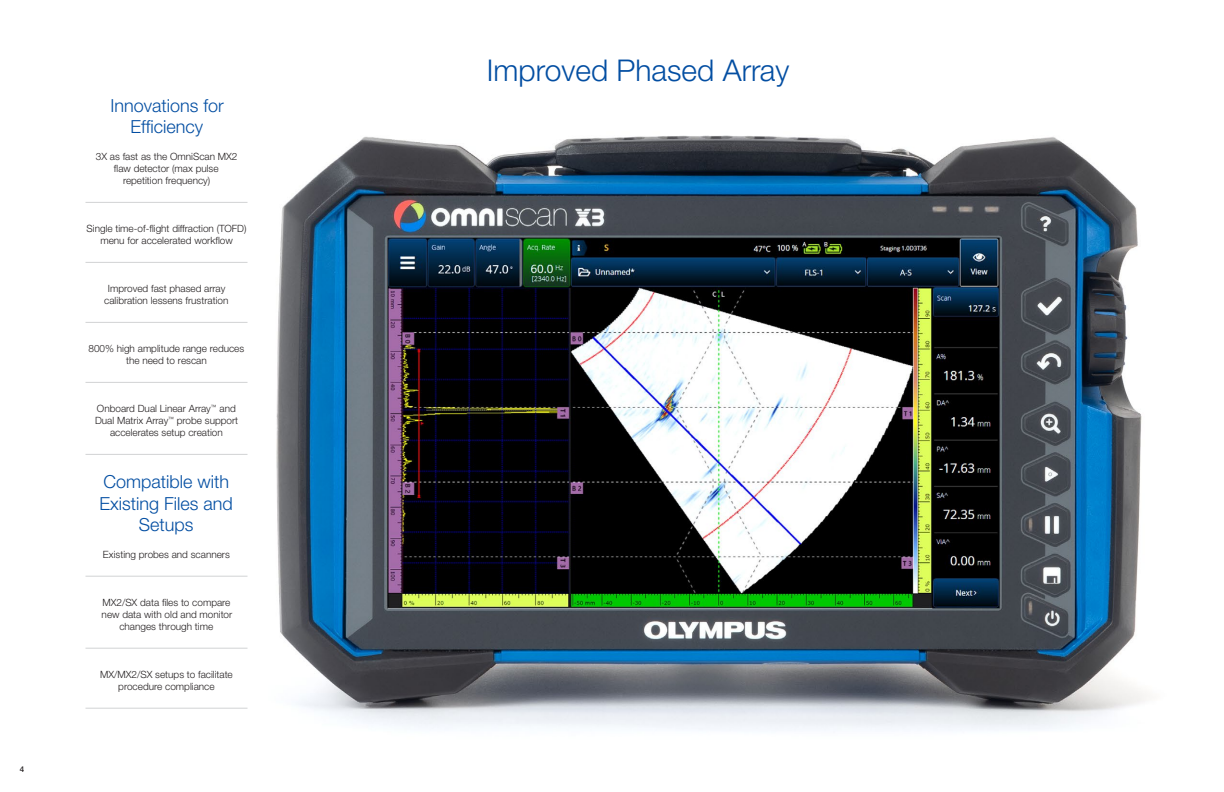
<style>
.page{position:relative;width:1224px;height:792px;background:#fff}
.page>*{position:absolute;margin:0;border:0;box-sizing:border-box;transform-origin:0 0}
.Title_1{font:300 30px "Helvetica Neue LTW1 G";color:#034ea2}
.Title_3{font:300 18px/21.6px "Helvetica Neue LTW1 G";color:#034ea2;text-align:center}
.Text_Underline{font:300 10px/12px "Helvetica Neue LTW1 G";color:#231f20;text-align:center}
.t1{font:500 8px "Helvetica Neue LTW1 G";color:#231f20}
</style>
<div class="page">
<img style="left:123px;top:135px;width:1024px;height:595px">
<hr style="left:86px;top:202px;width:162px;height:1px;background:#d1d3d4">
<hr style="left:86px;top:262px;width:162px;height:1px;background:#d1d3d4">
<hr style="left:86px;top:322px;width:162px;height:1px;background:#d1d3d4">
<hr style="left:86px;top:382px;width:162px;height:1px;background:#d1d3d4">
<hr style="left:86px;top:454px;width:162px;height:1px;background:#d1d3d4">
<hr style="left:86px;top:576px;width:162px;height:1px;background:#d1d3d4">
<hr style="left:86px;top:648px;width:162px;height:1px;background:#d1d3d4">
<hr style="left:86px;top:708px;width:162px;height:1px;background:#d1d3d4">
<p class="t1" style="left:20px;top:765px;width:6px">4</p>
<p class="Title_3" style="left:111px;top:95px;width:115px">Innovations for<br>Efficiency</p>
<p class="Text_Underline" style="left:96px;top:151px;width:143px">3X as fast as the OmniScan MX2 flaw detector (max pulse repetition frequency)</p>
<p class="Text_Underline" style="left:87px;top:223px;width:161px">Single time-of-flight diffraction (TOFD) menu for accelerated workflow</p>
<p class="Text_Underline" style="left:104px;top:283px;width:126px">Improved fast phased array calibration lessens frustration</p>
<p class="Text_Underline" style="left:89px;top:343px;width:157px">800% high amplitude range reduces the need to rescan</p>
<p class="Text_Underline" style="left:95px;top:403px;width:145px">Onboard Dual Linear Array<sup>™</sup> and<br>Dual Matrix Array<sup>™</sup> probe support accelerates setup creation</p>
<p class="Title_3" style="left:100px;top:471px;width:135px">Compatible with<br>Existing Files and<br>Setups</p>
<p class="Text_Underline" style="left:103px;top:548px;width:128px">Existing probes and scanners</p>
<p class="Text_Underline" style="left:102px;top:596px;width:132px">MX2/SX data files to compare new data with old and monitor changes through time</p>
<p class="Text_Underline" style="left:100px;top:668px;width:134px">MX/MX2/SX setups to facilitate procedure compliance</p>
<p class="Title_1" style="left:487px;top:52px;width:304px">Improved Phased Array</p>
</div>
